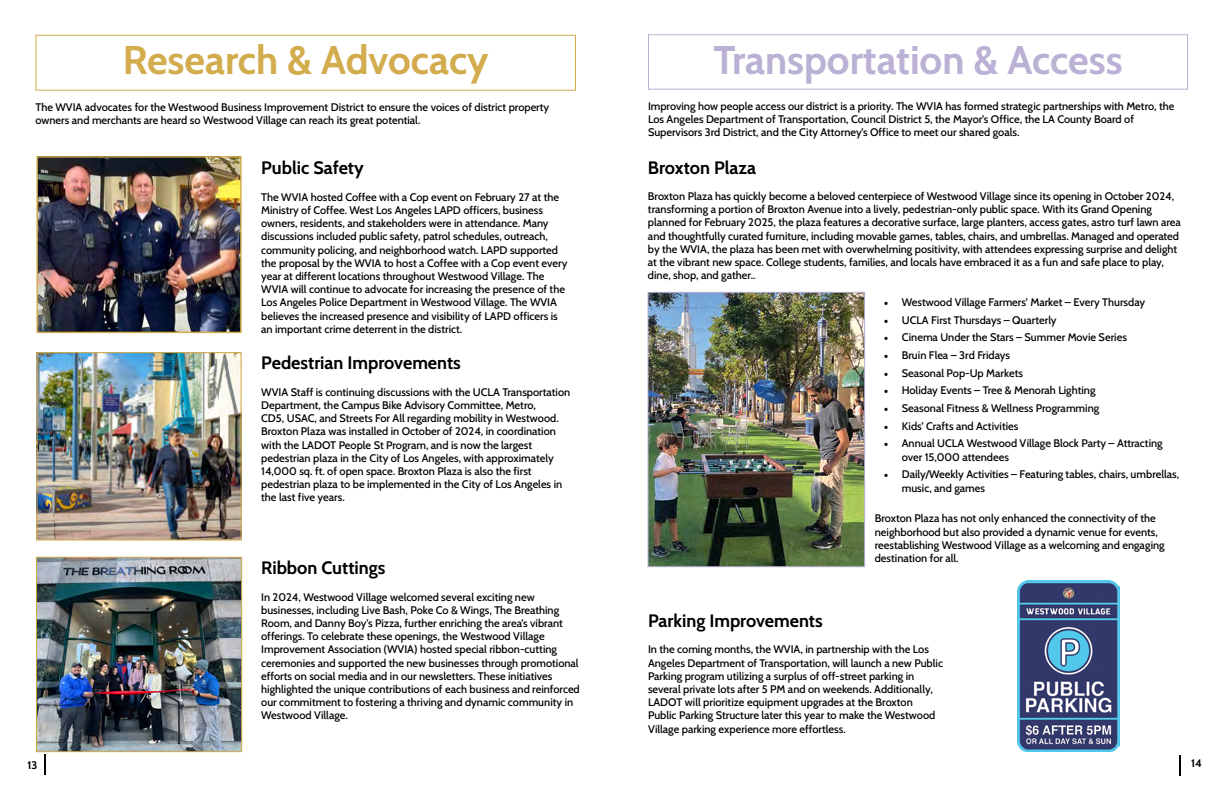
<style>
.page{position:relative;width:1224px;height:792px;background:#fff}
.page>*{position:absolute;margin:0;border:0;box-sizing:border-box;transform-origin:0 0}
.t1{font:700 40px "Cabin";color:#bab1d5}
.t2{font:700 40px "Cabin";color:#d2ac4d}
.t3{font:700 18px "Cabin";color:#000}
.t4{font:500 11px/13.2px "Cabin";color:#000}
.t5{font:700 11px "Cabin";color:#000}
.s1{font-family:"Minion Pro";font-weight:400;font-size:12px}
</style>
<div class="page">
<svg style="left:44px;top:755px;width:1px;height:20px"></svg>
<svg style="left:1179px;top:755px;width:1px;height:21px"></svg>
<div style="left:35px;top:35px;width:541px;height:56px;border:1px solid #d2ac4d"></div>
<img style="left:38px;top:158px;width:202px;height:173px">
<div style="left:36px;top:156px;width:206px;height:177px;border:1px solid #d2ac4d"></div>
<img style="left:38px;top:354px;width:202px;height:185px">
<div style="left:36px;top:352px;width:206px;height:189px;border:1px solid #d2ac4d"></div>
<div style="left:648px;top:34px;width:540px;height:56px;border:1px solid #bab1d5"></div>
<img style="left:1017px;top:580px;width:103px;height:172px">
<img style="left:38px;top:559px;width:202px;height:191px">
<div style="left:36px;top:557px;width:206px;height:195px;border:1px solid #d2ac4d"></div>
<img style="left:650px;top:294px;width:213px;height:271px">
<div style="left:648px;top:292px;width:217px;height:275px;border:1px solid #bab1d5"></div>
<h1 class="t2" style="left:123px;top:29px;width:367px">Research &amp; Advocacy</h1>
<p class="t4" style="left:35px;top:100px;width:515px">The WVIA advocates for the Westwood Business Improvement District to ensure the voices of district property owners and merchants are heard so Westwood Village can reach its great potential.</p>
<h2 class="t3" style="left:261px;top:153px;width:104px">Public Safety</h2>
<p class="t4" style="left:261px;top:190px;width:308px">The WVIA hosted Coffee with a Cop event on February 27 at the Ministry of Coffee. West Los Angeles LAPD officers, business owners, residents, and stakeholders were in attendance. Many discussions included public safety, patrol schedules, outreach, community policing, and neighborhood watch. LAPD supported the proposal by the WVIA to host a Coffee with a Cop event every year at different locations throughout Westwood Village. The WVIA will continue to advocate for increasing the presence of the Los Angeles Police Department in Westwood Village. The WVIA believes the increased presence and visibility of LAPD officers is an important crime deterrent in the district.</p>
<h2 class="t3" style="left:261px;top:349px;width:201px">Pedestrian Improvements</h2>
<p class="t4" style="left:261px;top:385px;width:311px">WVIA Staff is continuing discussions with the UCLA Transportation Department, the Campus Bike Advisory Committee, Metro,<br>CD5, USAC, and Streets For All regarding mobility in Westwood.<br>Broxton Plaza was installed in October of 2024, in coordination with the LADOT People St Program, and is now the largest pedestrian plaza in the City of Los Angeles, with approximately 14,000 sq. ft. of open space. Broxton Plaza is also the first pedestrian plaza to be implemented in the City of Los Angeles in the last five years.</p>
<h2 class="t3" style="left:261px;top:554px;width:126px">Ribbon Cuttings</h2>
<p class="t4" style="left:261px;top:589px;width:320px">In 2024, Westwood Village welcomed several exciting new businesses, including Live Bash, Poke Co &amp; Wings, The Breathing Room, and Danny Boy’s Pizza, further enriching the area’s vibrant offerings. To celebrate these openings, the Westwood Village Improvement Association (WVIA) hosted special ribbon-cutting ceremonies and supported the new businesses through promotional efforts on social media and in our newsletters. These initiatives highlighted the unique contributions of each business and reinforced our commitment to fostering a thriving and dynamic community in Westwood Village.</p>
<h1 class="t1" style="left:713px;top:28px;width:411px">Transportation &amp; Access</h1>
<p class="t4" style="left:648px;top:99px;width:528px">Improving how people access our district is a priority. The WVIA has formed strategic partnerships with Metro, the<br>Los Angeles Department of Transportation, Council District 5, the Mayor’s Office, the LA County Board of<br>Supervisors 3rd District, and the City Attorney’s Office to meet our shared goals.</p>
<h2 class="t3" style="left:648px;top:153px;width:109px">Broxton Plaza</h2>
<p class="t4" style="left:648px;top:189px;width:534px">Broxton Plaza has quickly become a beloved centerpiece of Westwood Village since its opening in October 2024, transforming a portion of Broxton Avenue into a lively, pedestrian-only public space. With its Grand Opening planned for February 2025, the plaza features a decorative surface, large planters, access gates, astro turf lawn area and thoughtfully curated furniture, including movable games, tables, chairs, and umbrellas. Managed and operated by the WVIA, the plaza has been met with overwhelming positivity, with attendees expressing surprise and delight at the vibrant new space. College students, families, and locals have embraced it as a fun and safe place to play, dine, shop, and gather..</p>
<p class="t4" style="left:884px;top:295px;width:263px"><span class="s1">•</span> Westwood Village Farmers’ Market – Every Thursday</p>
<p class="t4" style="left:884px;top:312px;width:174px"><span class="s1">•</span> UCLA First Thursdays – Quarterly</p>
<p class="t4" style="left:884px;top:330px;width:245px"><span class="s1">•</span> Cinema Under the Stars – Summer Movie Series</p>
<p class="t4" style="left:884px;top:348px;width:128px"><span class="s1">•</span> Bruin Flea – 3rd Fridays</p>
<p class="t4" style="left:884px;top:365px;width:141px"><span class="s1">•</span> Seasonal Pop-Up Markets</p>
<p class="t4" style="left:884px;top:383px;width:213px"><span class="s1">•</span> Holiday Events – Tree &amp; Menorah Lighting</p>
<p class="t4" style="left:884px;top:401px;width:217px"><span class="s1">•</span> Seasonal Fitness &amp; Wellness Programming</p>
<p class="t4" style="left:884px;top:419px;width:136px"><span class="s1">•</span> Kids’ Crafts and Activities</p>
<p class="t4" style="left:902px;top:436px;width:263px;text-indent:-18px"><span class="s1">•</span> Annual UCLA Westwood Village Block Party – Attracting over 15,000 attendees</p>
<p class="t4" style="left:902px;top:467px;width:279px;text-indent:-18px"><span class="s1">•</span> Daily/Weekly Activities – Featuring tables, chairs, umbrellas, music, and games</p>
<p class="t4" style="left:875px;top:511px;width:292px">Broxton Plaza has not only enhanced the connectivity of the neighborhood but also provided a dynamic venue for events, reestablishing Westwood Village as a welcoming and engaging destination for all.</p>
<h2 class="t3" style="left:648px;top:606px;width:176px">Parking Improvements</h2>
<p class="t4" style="left:648px;top:642px;width:297px">In the coming months, the WVIA, in partnership with the Los Angeles Department of Transportation, will launch a new Public Parking program utilizing a surplus of off-street parking in several private lots after 5 PM and on weekends. Additionally, LADOT will prioritize equipment upgrades at the Broxton Public Parking Structure later this year to make the Westwood Village parking experience more effortless.</p>
<p class="t5" style="left:27px;top:757px;width:11px">13</p>
<p class="t5" style="left:1191px;top:754px;width:12px">14</p>
</div>
